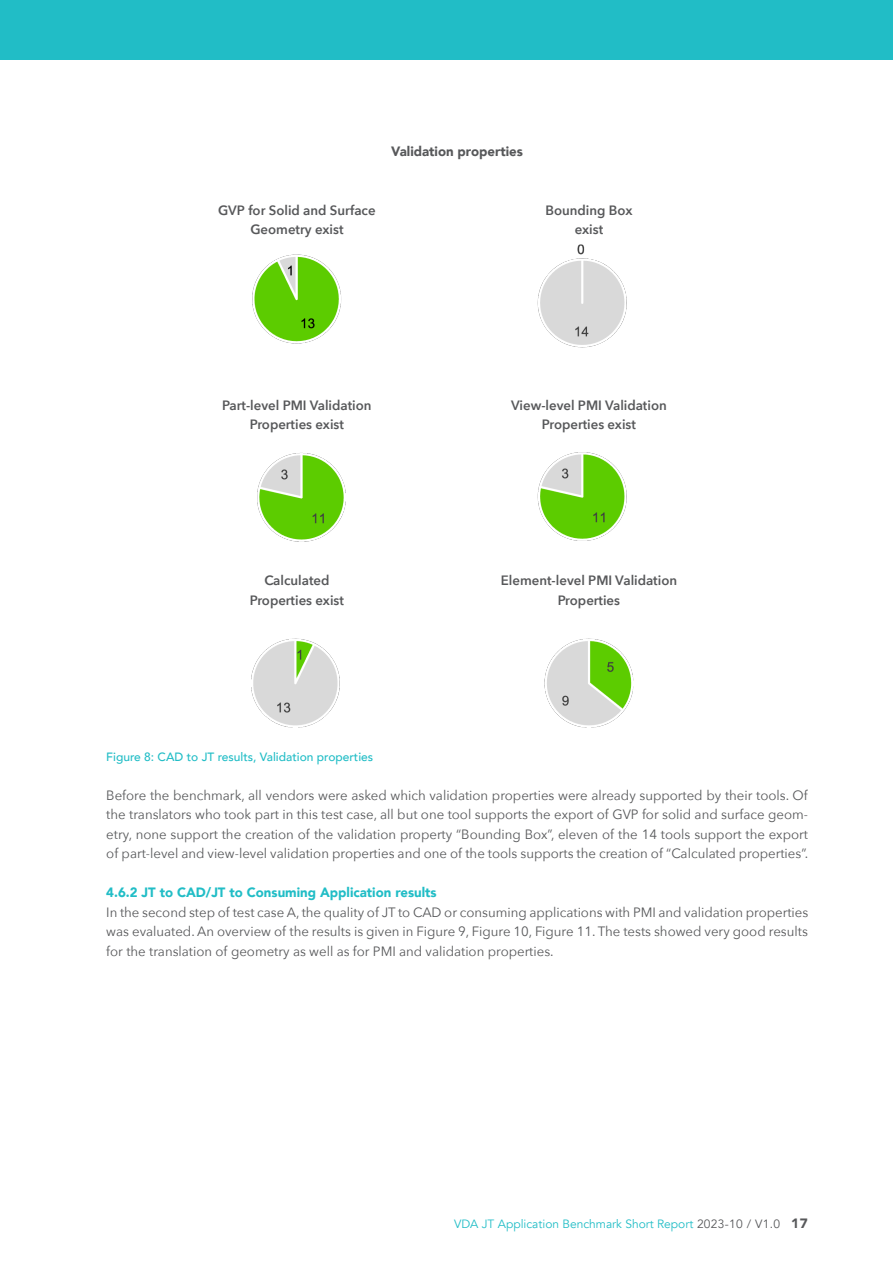
<style>
.page{position:relative;width:893px;height:1263px;background:#fff}
.page>*{position:absolute;margin:0;border:0;box-sizing:border-box;transform-origin:0 0}
._02_Copy{font:13.5px/19.5px "Avenir Next";color:#57585a;text-align:justify}
._02_Copy-2{font:600 13.5px/19.5px "Avenir Next";color:#57585a;text-align:center}
._01_Zwischenhead{font:900 13.5px "Avenir";color:#21bdc6}
._01_Zwischenhead-2{font:900 13.5px "Avenir";color:#57585a}
.t1{font:12px "Avenir";color:#21bdc6}
._03_BU{font:500 12px "Avenir";color:#21bdc6}
.s1{color:#57585a}
.s2{font-weight:900;font-size:13.5px;color:#57585a}
</style>
<div class="page">
<div style="left:0;top:0;width:893px;height:60px;background:#21bdc6"></div>
<img style="left:251px;top:244px;width:383px;height:484px">
<p class="_01_Zwischenhead-2" style="left:391px;top:140px;width:133px">Validation properties</p>
<p class="_02_Copy-2" style="left:218px;top:200px;width:159px">GVP for Solid and Surface<br>Geometry exist</p>
<p class="_02_Copy-2" style="left:545px;top:200px;width:88px">Bounding Box exist</p>
<p class="_02_Copy-2" style="left:222px;top:395px;width:151px">Part-level PMI Validation<br>Properties exist</p>
<p class="_02_Copy-2" style="left:511px;top:395px;width:157px">View-level PMI Validation<br>Properties exist</p>
<p class="_02_Copy-2" style="left:250px;top:570px;width:96px">Calculated<br>Properties exist</p>
<p class="_02_Copy-2" style="left:501px;top:570px;width:178px">Element-level PMI Validation<br>Properties</p>
<p class="_03_BU" style="left:106px;top:746px;width:268px">Figure 8: CAD to JT results, Validation properties</p>
<p class="_02_Copy" style="left:106px;top:784px;width:703px">Before the benchmark, all vendors were asked which validation properties were already supported by their tools. Of the translators who took part in this test case, all but one tool supports the export of GVP for solid and surface geom&shy;etry, none support the creation of the validation property “Bounding Box”, eleven of the 14 tools support the export of part-level and view-level validation properties and one of the tools supports the creation of “Calculated properties”.</p>
<p class="_01_Zwischenhead" style="left:106px;top:881px;width:332px">4.6.2 JT to CAD/JT to Consuming Application results</p>
<p class="_02_Copy" style="left:106px;top:901px;width:703px">In the second step of test case A, the quality of JT to CAD or consuming applications with PMI and validation properties was evaluated. An overview of the results is given in Figure 9, Figure 10, Figure 11. The tests showed very good results for the translation of geometry as well as for PMI and validation properties.</p>
<p class="t1" style="left:454px;top:1216px;width:355px">VDA JT Application Benchmark Short Report <span class="s1">2023-10 / V1.0</span> <span class="s2">17</span></p>
</div>
